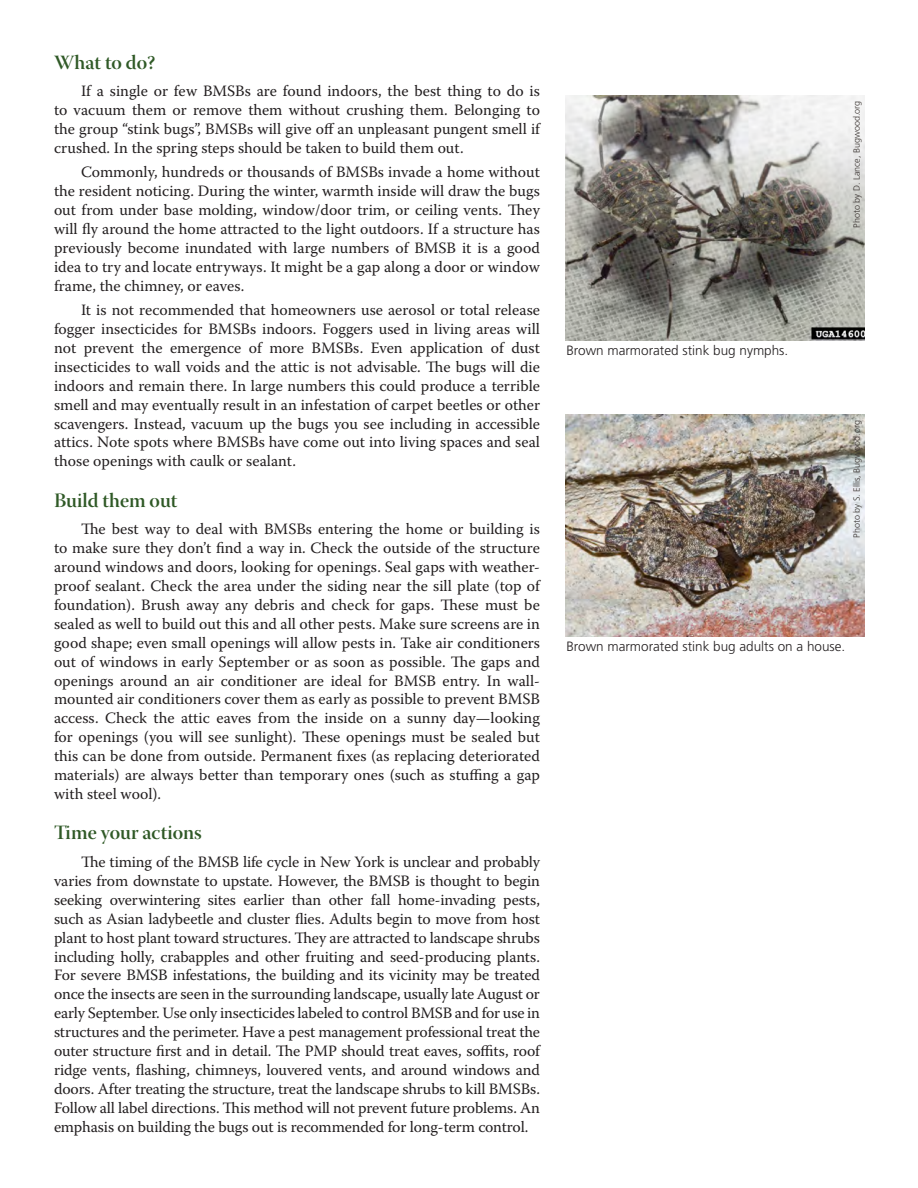
<style>
.page{position:relative;width:918px;height:1188px;background:#fff}
.page>*{position:absolute;margin:0;border:0;box-sizing:border-box;transform-origin:0 0}
.t1{font:20.25px "Warnock Pro Semibold Disp";color:#2f5926}
.t2{font:15.75px/18.9px "Warnock Pro";color:#231f20;text-align:justify}
.t3{font:300 13.5px "Frutiger LT Std";color:#231f20}
.t4{font:300 9px "Frutiger LT Std";color:#3b3532}
</style>
<div class="page">
<img style="left:566px;top:95px;width:299px;height:246px">
<img style="left:566px;top:415px;width:299px;height:221px">
<p class="t1" style="left:54px;top:50px;width:103px">What to do?</p>
<p class="t2" style="left:54px;top:82px;width:487px;text-indent:27px">If a single or few BMSBs are found indoors, the best thing to do is to vacuum them or remove them without crushing them. Belonging to the group “stink bugs”, BMSBs will give off an unpleasant pungent smell if crushed. In the spring steps should be taken to build them out.</p>
<p class="t2" style="left:54px;top:163px;width:488px;text-indent:27px">Commonly, hundreds or thousands of BMSBs invade a home without the resident noticing. During the winter, warmth inside will draw the bugs out from under base molding, window/door trim, or ceiling vents. They will fly around the home attracted to the light outdoors. If a structure has previously become inundated with large numbers of BMSB it is a good idea to try and locate entryways. It might be a gap along a door or window frame, the chimney, or eaves.</p>
<p class="t2" style="left:54px;top:300px;width:488px;text-indent:27px">It is not recommended that homeowners use aerosol or total release fogger insecticides for BMSBs indoors. Foggers used in living areas will not prevent the emergence of more BMSBs. Even application of dust insecticides to wall voids and the attic is not advisable. The bugs will die indoors and remain there. In large numbers this could produce a terrible smell and may eventually result in an infestation of carpet beetles or other scavengers. Instead, vacuum up the bugs you see including in accessible attics. Note spots where BMSBs have come out into living spaces and seal those openings with caulk or sealant.</p>
<p class="t1" style="left:54px;top:488px;width:125px">Build them out</p>
<p class="t2" style="left:54px;top:519px;width:488px;text-indent:27px">The best way to deal with BMSBs entering the home or building is to make sure they don’t find a way in. Check the outside of the structure around windows and doors, looking for openings. Seal gaps with weather&shy;proof sealant. Check the area under the siding near the sill plate (top of foundation). Brush away any debris and check for gaps. These must be sealed as well to build out this and all other pests. Make sure screens are in good shape; even small openings will allow pests in. Take air conditioners out of windows in early September or as soon as possible. The gaps and openings around an air conditioner are ideal for BMSB entry. In wall&shy;mounted air conditioners cover them as early as possible to prevent BMSB access. Check the attic eaves from the inside on a sunny day—looking for openings (you will see sunlight). These openings must be sealed but this can be done from outside. Permanent fixes (as replacing deteriorated materials) are always better than temporary ones (such as stuffing a gap with steel wool).</p>
<p class="t1" style="left:54px;top:821px;width:149px">Time your actions</p>
<p class="t2" style="left:54px;top:852px;width:488px;text-indent:27px">The timing of the BMSB life cycle in New York is unclear and probably varies from downstate to upstate. However, the BMSB is thought to begin seeking overwintering sites earlier than other fall home-invading pests, such as Asian ladybeetle and cluster flies. Adults begin to move from host plant to host plant toward structures. They are attracted to landscape shrubs including holly, crabapples and other fruiting and seed-producing plants.<br>For severe BMSB infestations, the building and its vicinity may be treated once the insects are seen in the surrounding landscape, usually late August or early September. Use only insecticides labeled to control BMSB and for use in structures and the perimeter. Have a pest management professional treat the outer structure first and in detail. The PMP should treat eaves, soffits, roof ridge vents, flashing, chimneys, louvered vents, and around windows and doors. After treating the structure, treat the landscape shrubs to kill BMSBs.<br>Follow all label directions. This method will not prevent future problems. An emphasis on building the bugs out is recommended for long-term control.</p>
<p class="t4" style="left:852px;top:228px;width:129px;rotate:-90deg">Photo by D. Lance, Bugwood.org</p>
<p class="t3" style="left:566px;top:343px;width:223px">Brown marmorated stink bug nymphs.</p>
<p class="t4" style="left:852px;top:538px;width:119px;rotate:-90deg">Photo by S. Ellis, Bugwood.org</p>
<p class="t3" style="left:566px;top:639px;width:280px">Brown marmorated stink bug adults on a house.</p>
</div>
